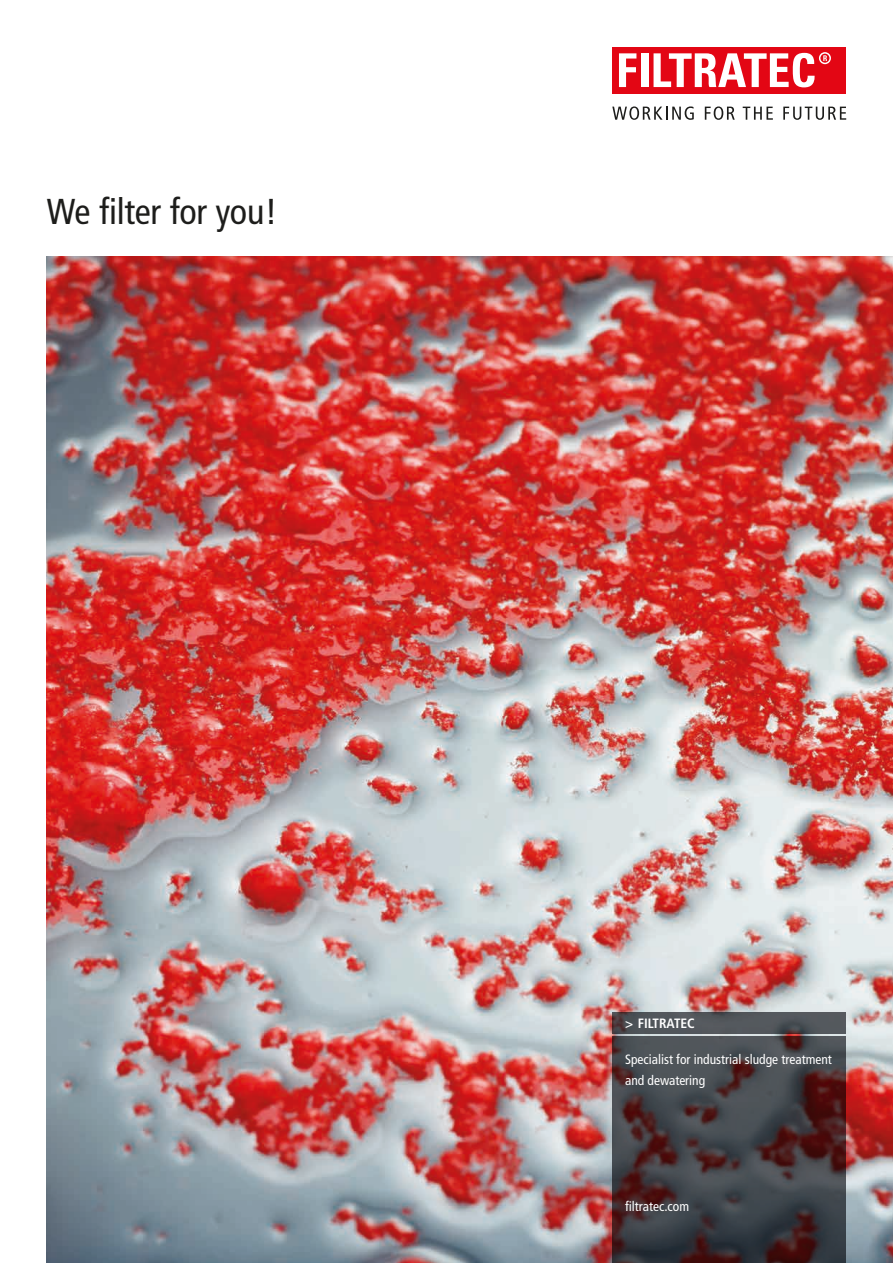
<style>
.page{position:relative;width:893px;height:1263px;background:#fff}
.page>*{position:absolute;margin:0;border:0;box-sizing:border-box;transform-origin:0 0}
.t1{font:condensed 36px "Frutiger";letter-spacing:-.01em;color:#1d1d1b}
.t2{font:condensed 13.5px/21px "Frutiger";color:#fff}
.t3{font:700 condensed 13.5px "Frutiger";color:#fff}
</style>
<div class="page">
<svg style="left:612px;top:106px;width:82px;height:14px"></svg>
<svg style="left:705px;top:106px;width:30px;height:14px"></svg>
<svg style="left:743px;top:107px;width:30px;height:13px"></svg>
<svg style="left:783px;top:107px;width:63px;height:13px"></svg>
<div style="left:612px;top:47px;width:234px;height:47px;background:#e30614"></div>
<svg style="left:619px;top:53px;width:17px;height:34px"></svg>
<div style="left:641px;top:53px;width:7px;height:34px;background:#fff"></div>
<svg style="left:653px;top:52px;width:178px;height:35px"></svg>
<img style="left:47px;top:257px;width:846px;height:1006px">
<svg style="left:612px;top:1036px;width:234px;height:227px;background:#433b3f"></svg>
<svg style="left:612px;top:1013px;width:234px;height:21px;background:#505358"></svg>
<h1 class="t1" style="left:47px;top:191px;width:232px">We filter for you!</h1>
<p class="t3" style="left:625px;top:1015px;width:71px">&gt; FILTRATEC</p>
<p class="t2" style="left:625px;top:1049px;width:208px">Specialist for industrial sludge treatment and dewatering</p>
<p class="t2" style="left:625px;top:1196px;width:65px">filtratec.com</p>
</div>
